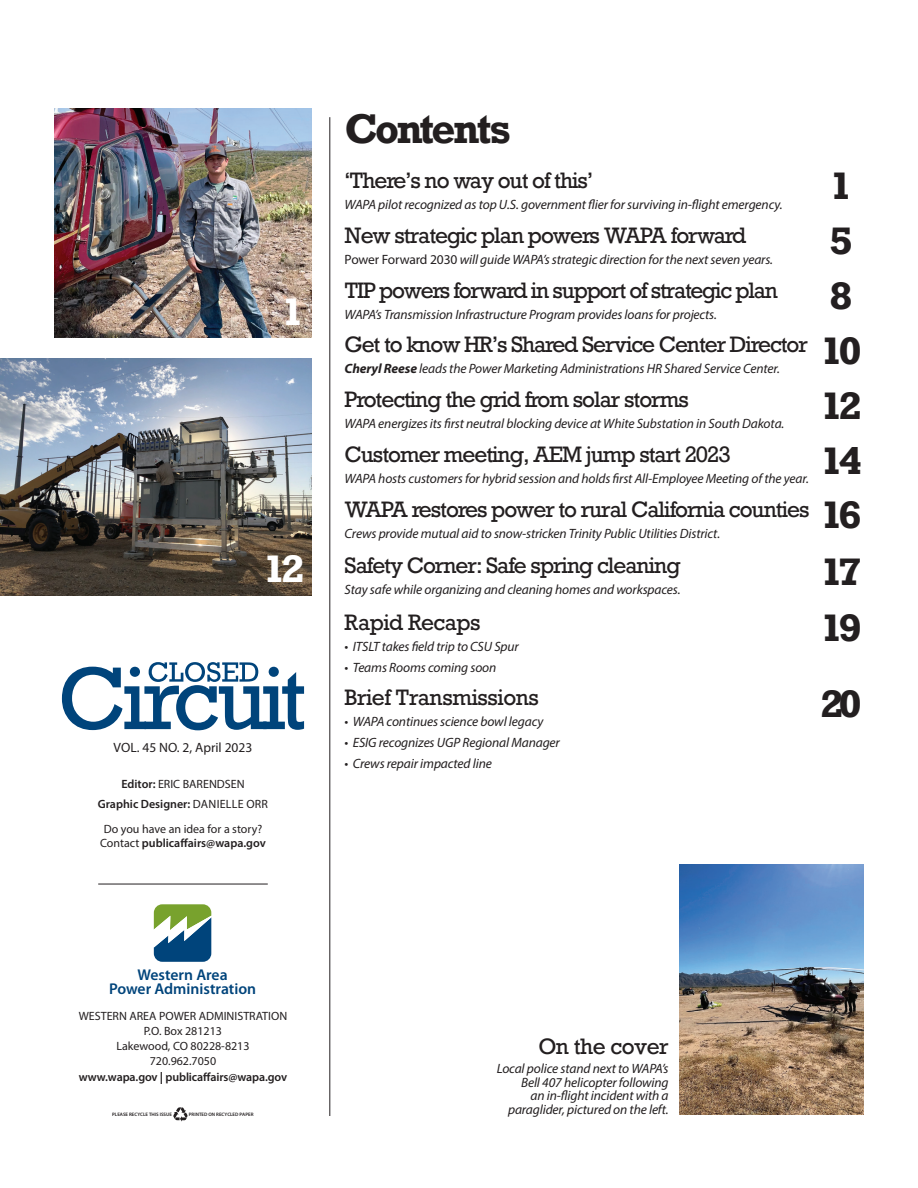
<style>
.page{position:relative;width:918px;height:1188px;background:#fff}
.page>*{position:absolute;margin:0;border:0;box-sizing:border-box;transform-origin:0 0}
.t1{font:700 39px "Rockwell";letter-spacing:-.07em;color:#231f20}
.t2{font:700 36px "Rockwell";letter-spacing:-.12em;color:#231f20}
.t3{font:700 36px "Rockwell";color:#fff}
.t4{font:21px "Rockwell";letter-spacing:-.05em;color:#231f20}
.t5{font:21px "Rockwell";letter-spacing:-.025em;color:#231f20}
.t6{font:600 15.6px/14.1px "Myriad Pro";color:#00447b;text-align:center}
.t7{font:italic 13.5px/13.5px "Myriad Pro";letter-spacing:-.01em;color:#231f20;text-align:right}
.t8{font:13.5px "Myriad Pro";color:#231f20}
.t9{font:12px/15px "Myriad Pro";color:#231f20;text-align:center}
.t10{font:600 12px "Myriad Pro";letter-spacing:-.01em;color:#231f20}
.t11{font:600 4.95px "Myriad Pro";color:#231f20}
.s1{font-weight:600}
.s2{font-style:normal}
.s3{font-weight:700}
</style>
<div class="page">
<img style="left:54px;top:108px;width:258px;height:230px">
<img style="left:0;top:359px;width:312px;height:237px">
<hr style="left:98px;top:884px;width:170px;height:1px;background:#231f20">
<svg style="left:173px;top:1107px;width:15px;height:15px"></svg>
<svg style="left:62px;top:662px;width:242px;height:68px"></svg>
<svg style="left:154px;top:904px;width:57px;height:58px"></svg>
<hr style="left:330px;top:117px;width:1px;height:999px;background:#231f20">
<img style="left:679px;top:865px;width:185px;height:250px">
<h2 class="t3" style="left:281px;top:289px;width:24px">1</h2>
<h2 class="t3" style="left:263px;top:546px;width:43px">12</h2>
<p class="t8" style="left:114px;top:739px;width:140px">VOL. 45 NO. 2, April 2023</p>
<p class="t9" style="left:98px;top:774px;width:172px;line-height:19.5px"><span class="s1">Editor:</span> ERIC BARENDSEN<br><span class="s1">Graphic Designer:</span> DANIELLE ORR</p>
<p class="t9" style="left:100px;top:822px;width:167px;line-height:13.5px">Do you have an idea for a story?<br>Contact <span class="s1">publicaffairs@wapa.gov</span></p>
<h1 class="t1" style="left:345px;top:104px;width:167px">Contents</h1>
<h3 class="t4" style="left:345px;top:167px;width:250px">‘There’s no way out of this’</h3>
<p class="t7" style="left:345px;top:197px;width:439px">WAPA pilot recognized as top U.S. government flier for surviving in-flight emergency.</p>
<h2 class="t2" style="left:830px;top:163px;width:24px">1</h2>
<h3 class="t4" style="left:345px;top:222px;width:403px">New strategic plan powers WAPA forward</h3>
<p class="t7" style="left:345px;top:252px;width:430px"><span class="s2">Power Forward 2030</span> will guide WAPA’s strategic direction for the next seven years.</p>
<h2 class="t2" style="left:830px;top:218px;width:24px">5</h2>
<h3 class="t4" style="left:345px;top:277px;width:435px">TIP powers forward in support of strategic plan</h3>
<p class="t7" style="left:345px;top:307px;width:374px">WAPA’s Transmission Infrastructure Program provides loans for projects.</p>
<h2 class="t2" style="left:830px;top:273px;width:24px">8</h2>
<h3 class="t4" style="left:345px;top:332px;width:465px">Get to know HR’s Shared Service Center Director</h3>
<p class="t7" style="left:345px;top:362px;width:437px"><span class="s3">Cheryl Reese</span> leads the Power Marketing Administrations HR Shared Service Center.</p>
<h2 class="t2" style="left:821px;top:327px;width:43px">10</h2>
<h3 class="t4" style="left:345px;top:387px;width:346px">Protecting the grid from solar storms</h3>
<p class="t7" style="left:345px;top:417px;width:441px">WAPA energizes its first neutral blocking device at White Substation in South Dakota.</p>
<h2 class="t2" style="left:821px;top:382px;width:43px">12</h2>
<h3 class="t4" style="left:345px;top:442px;width:388px">Customer meeting, AEM jump start 2023</h3>
<p class="t7" style="left:345px;top:472px;width:466px">WAPA hosts customers for hybrid session and holds first All-Employee Meeting of the year.</p>
<h2 class="t2" style="left:821px;top:437px;width:43px">14</h2>
<h3 class="t4" style="left:345px;top:496px;width:466px">WAPA restores power to rural California counties</h3>
<p class="t7" style="left:345px;top:527px;width:377px">Crews provide mutual aid to snow-stricken Trinity Public Utilities District.</p>
<h2 class="t2" style="left:821px;top:492px;width:43px">16</h2>
<h3 class="t4" style="left:345px;top:553px;width:338px">Safety Corner: Safe spring cleaning</h3>
<p class="t7" style="left:345px;top:583px;width:337px">Stay safe while organizing and cleaning homes and workspaces.</p>
<h2 class="t2" style="left:821px;top:548px;width:43px">17</h2>
<h3 class="t5" style="left:345px;top:609px;width:138px">Rapid Recaps</h3>
<p class="t7" style="left:345px;top:639px;width:176px">• ITSLT takes field trip to CSU Spur</p>
<p class="t7" style="left:345px;top:660px;width:153px">• Teams Rooms coming soon</p>
<h2 class="t2" style="left:821px;top:605px;width:43px">19</h2>
<h3 class="t5" style="left:345px;top:685px;width:196px">Brief Transmissions</h3>
<p class="t7" style="left:345px;top:715px;width:200px">• WAPA continues science bowl legacy</p>
<p class="t7" style="left:345px;top:736px;width:217px">• ESIG recognizes UGP Regional Manager</p>
<p class="t7" style="left:345px;top:757px;width:149px">• Crews repair impacted line</p>
<h2 class="t2" style="left:821px;top:680px;width:43px">20</h2>
<p class="t6" style="left:109px;top:967px;width:149px">Western Area<br>Power Administration</p>
<p class="t9" style="left:79px;top:1008px;width:210px">WESTERN AREA POWER ADMINISTRATION<br>P.O. Box 281213<br>Lakewood, CO 80228-8213<br>720.962.7050</p>
<p class="t10" style="left:79px;top:1070px;width:210px">www.wapa.gov <span class="s3">|</span> publicaffairs@wapa.gov</p>
<p class="t11" style="left:112px;top:1111px;width:61px">PLEASE RECYCLE THIS ISSUE</p>
<p class="t11" style="left:189px;top:1111px;width:66px">PRINTED ON RECYCLED PAPER</p>
<h3 class="t5" style="left:538px;top:1033px;width:132px">On the cover</h3>
<p class="t7" style="left:497px;top:1062px;width:173px">Local police stand next to WAPA’s<br>Bell 407 helicopter following<br>an in-flight incident with a paraglider, pictured on the left.</p>
</div>
